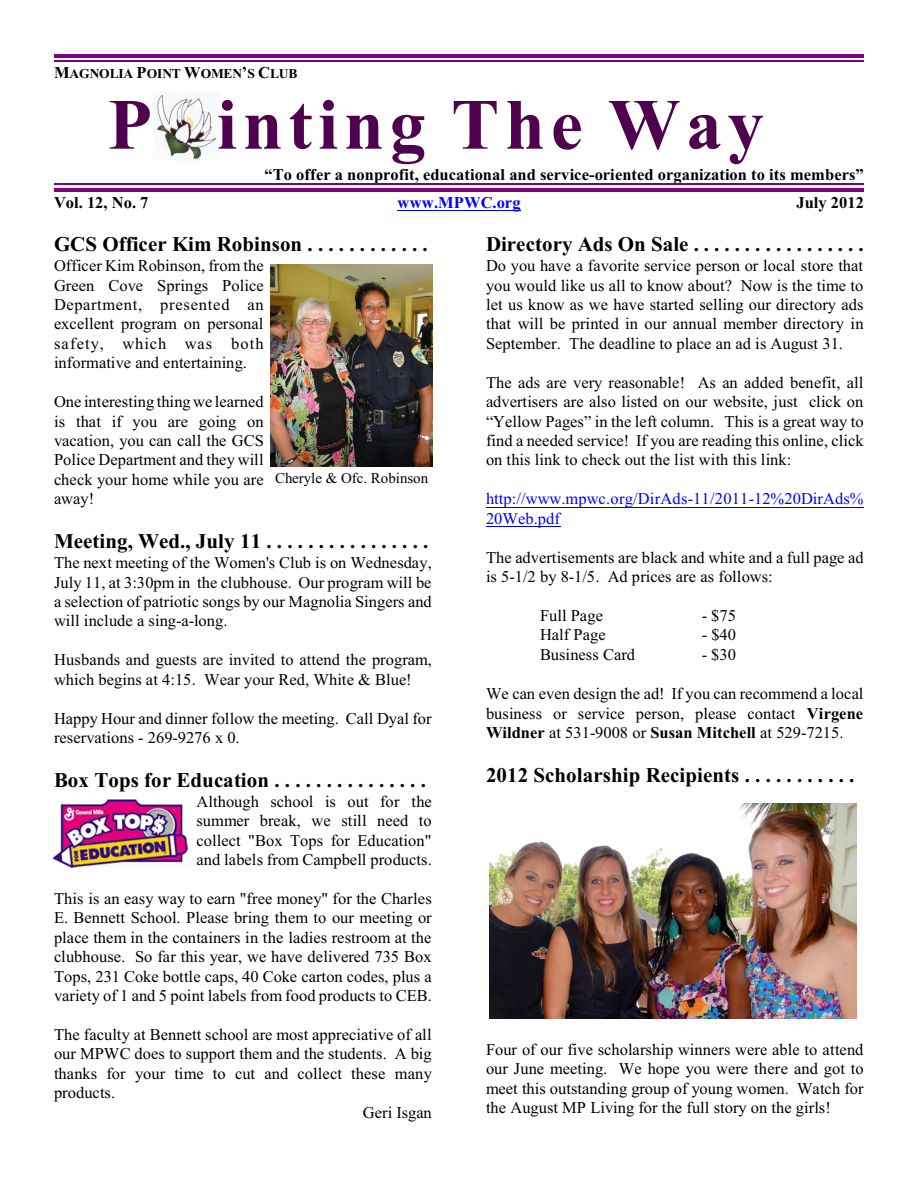
<style>
.page{position:relative;width:918px;height:1188px;background:#fff}
.page>*{position:absolute;margin:0;border:0;box-sizing:border-box;transform-origin:0 0}
.t1{font:700 72px "Times New Roman";letter-spacing:.08em;color:#4f004f}
.t2{font:700 21px "Times New Roman";color:#000}
.t3{font:16.5px/19.5px "Times New Roman";color:#000;text-align:justify}
.t4{font:700 16.5px "Times New Roman";color:#000}
.t5{font:16.5px/19.5px "Times New Roman";color:#00f}
.t6{font:700 16.5px "Times New Roman";letter-spacing:.005em;color:#00f}
.t7{font:15px "Times New Roman";color:#000}
.t8{font:700 13.5px "Times New Roman";letter-spacing:-.015em;color:#000}
.s1{font-size:16.5px}
.s2{font-weight:700}
</style>
<div class="page">
<img style="left:156px;top:94px;width:63px;height:66px">
<hr style="left:397px;top:210px;width:124px;height:1px;background:#00f">
<hr style="left:486px;top:507px;width:378px;height:1px;background:#00f">
<hr style="left:486px;top:526px;width:74px;height:1px;background:#00f">
<hr style="left:54px;top:54px;width:810px;height:4px;background:#800080">
<hr style="left:54px;top:60px;width:810px;height:2px;background:#800080">
<hr style="left:54px;top:184px;width:810px;height:1px;background:#800080">
<hr style="left:54px;top:188px;width:810px;height:4px;background:#800080">
<img style="left:271px;top:264px;width:162px;height:203px">
<img style="left:52px;top:799px;width:136px;height:69px">
<img style="left:489px;top:804px;width:368px;height:214px">
<p class="t8" style="left:54px;top:69px;width:245px"><span class="s1">M</span>AGNOLIA <span class="s1">P</span>OINT <span class="s1">W</span>OMEN<span class="s1">’</span>S <span class="s1">C</span>LUB</p>
<h1 class="t1" style="left:108px;top:100px;width:657px">P inting The Way</h1>
<p class="t4" style="left:265px;top:169px;width:601px">“To offer a nonprofit, educational and service-oriented organization to its members”</p>
<p class="t4" style="left:54px;top:197px;width:96px">Vol. 12, No. 7</p>
<p class="t6" style="left:397px;top:197px;width:125px">www.MPWC.org</p>
<p class="t4" style="left:796px;top:197px;width:69px">July 2012</p>
<p class="t2" style="left:54px;top:237px;width:375px">GCS Officer Kim Robinson . . . . . . . . . . . .</p>
<p class="t3" style="left:54px;top:257px;width:211px">Officer Kim Robinson, from the Green Cove Springs Police Department, presented an excellent program on personal safety, which was both informative and entertaining.</p>
<p class="t3" style="left:54px;top:393px;width:211px">One interesting thing we learned is that if you are going on vacation, you can call the GCS Police Department and they will check your home while you are away!</p>
<p class="t2" style="left:54px;top:534px;width:376px">Meeting, Wed., July 11 . . . . . . . . . . . . . . . .</p>
<p class="t3" style="left:54px;top:554px;width:379px">The next meeting of the Women's Club is on Wednesday, July 11, at 3:30pm in the clubhouse. Our program will be a selection of patriotic songs by our Magnolia Singers and will include a sing-a-long.</p>
<p class="t3" style="left:54px;top:652px;width:379px">Husbands and guests are invited to attend the program, which begins at 4:15. Wear your Red, White &amp; Blue!</p>
<p class="t3" style="left:54px;top:710px;width:379px">Happy Hour and dinner follow the meeting. Call Dyal for reservations - 269-9276 x 0.</p>
<p class="t2" style="left:54px;top:772px;width:374px">Box Tops for Education . . . . . . . . . . . . . . .</p>
<p class="t3" style="left:197px;top:793px;width:237px">Although school is out for the summer break, we still need to collect "Box Tops for Education" and labels from Campbell products.</p>
<p class="t3" style="left:54px;top:890px;width:379px">This is an easy way to earn "free money" for the Charles E. Bennett School. Please bring them to our meeting or place them in the containers in the ladies restroom at the clubhouse. So far this year, we have delivered 735 Box Tops, 231 Coke bottle caps, 40 Coke carton codes, plus a variety of 1 and 5 point labels from food products to CEB.</p>
<p class="t3" style="left:54px;top:1026px;width:379px">The faculty at Bennett school are most appreciative of all</p>
<p class="t3" style="left:54px;top:1046px;width:379px">our MPWC does to support them and the students. A big</p>
<p class="t3" style="left:54px;top:1065px;width:379px">thanks for your time to cut and collect these many</p>
<p class="t3" style="left:54px;top:1085px;width:63px">products.</p>
<p class="t3" style="left:363px;top:1104px;width:71px">Geri Isgan</p>
<p class="t2" style="left:486px;top:237px;width:379px">Directory Ads On Sale . . . . . . . . . . . . . . . . .</p>
<p class="t3" style="left:486px;top:257px;width:379px">Do you have a favorite service person or local store that you would like us all to know about? Now is the time to let us know as we have started selling our directory ads that will be printed in our annual member directory in September. The deadline to place an ad is August 31.</p>
<p class="t3" style="left:486px;top:374px;width:379px">The ads are very reasonable! As an added benefit, all advertisers are also listed on our website, just click on “Yellow Pages” in the left column. This is a great way to find a needed service! If you are reading this online, click on this link to check out the list with this link:</p>
<p class="t5" style="left:486px;top:491px;width:379px">http://www.mpwc.org/DirAds-11/2011-12%20DirAds%<br>20Web.pdf</p>
<p class="t3" style="left:486px;top:549px;width:379px">The advertisements are black and white and a full page ad is 5-1/2 by 8-1/5. Ad prices are as follows:</p>
<p class="t3" style="left:540px;top:607px;width:65px">Full Page</p>
<p class="t3" style="left:702px;top:607px;width:36px">- $75</p>
<p class="t3" style="left:540px;top:627px;width:67px">Half Page</p>
<p class="t3" style="left:702px;top:627px;width:36px">- $40</p>
<p class="t3" style="left:540px;top:646px;width:97px">Business Card</p>
<p class="t3" style="left:702px;top:646px;width:36px">- $30</p>
<p class="t3" style="left:486px;top:685px;width:379px">We can even design the ad! If you can recommend a local business or service person, please contact <span class="s2">Virgene Wildner</span> at 531-9008 or <span class="s2">Susan Mitchell</span> at 529-7215.</p>
<p class="t2" style="left:486px;top:768px;width:370px">2012 Scholarship Recipients . . . . . . . . . . .</p>
<p class="t7" style="left:275px;top:472px;width:155px">Cheryle &amp; Ofc. Robinson</p>
<p class="t3" style="left:486px;top:1041px;width:379px">Four of our five scholarship winners were able to attend our June meeting. We hope you were there and got to meet this outstanding group of young women. Watch for the August MP Living for the full story on the girls!</p>
</div>
